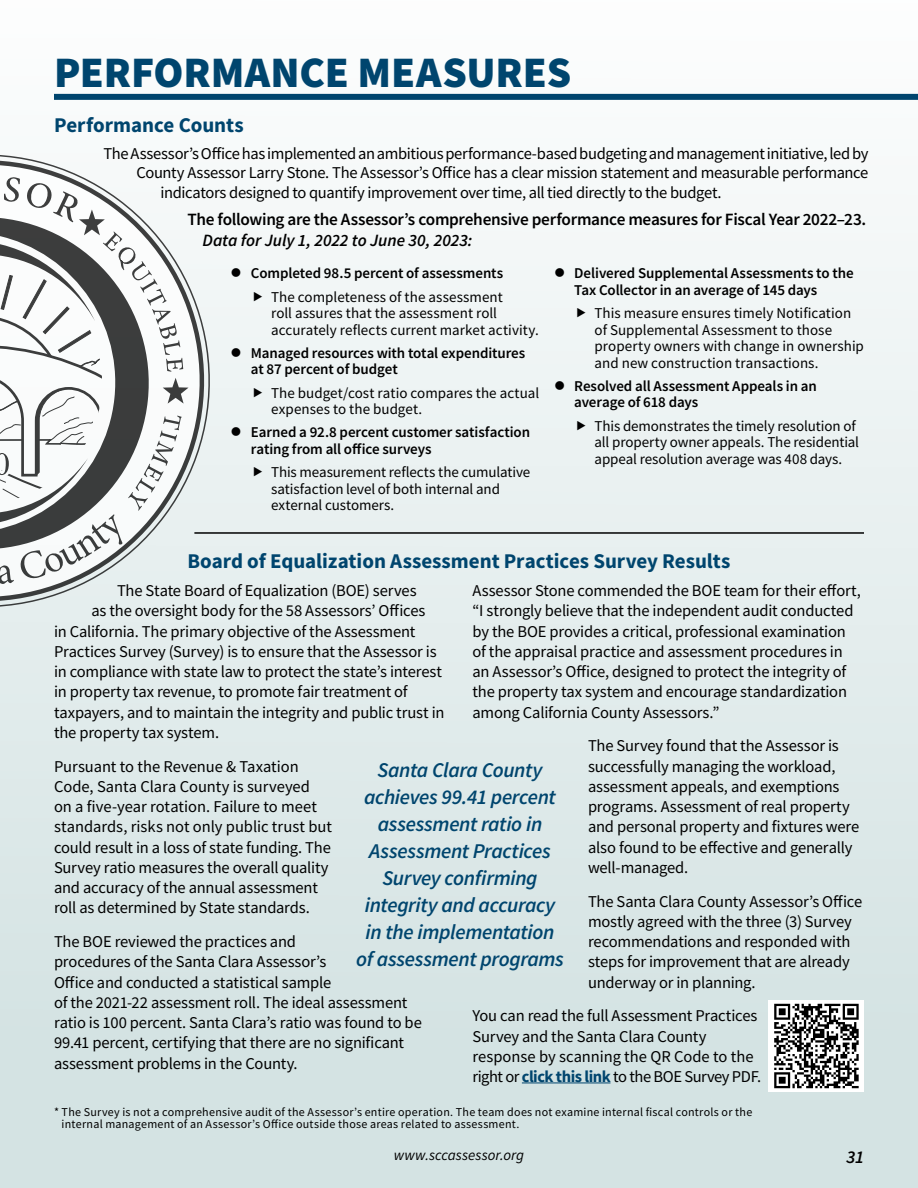
<style>
.page{position:relative;width:918px;height:1188px;background:#fff}
.page>*{position:absolute;margin:0;border:0;box-sizing:border-box;transform-origin:0 0}
.t1{font:900 43.5px "Source Sans Pro";letter-spacing:-.005em;color:#00456e}
.t2{font:italic 600 21px/27px "Source Sans Pro";letter-spacing:-.015em;color:#00456e;text-align:center}
.t3{font:700 21px "Source Sans Pro";color:#00456e}
.t4{font:italic 600 18px "Source Sans Pro";color:#000}
.t5{font:600 17.25px "Source Sans Pro";letter-spacing:-.015em;color:#000}
.t6{font:italic 600 17.25px "Source Sans Pro";letter-spacing:-.005em;color:#000}
.t7{font:16.5px/20.2px "Source Sans Pro";letter-spacing:-.01em;color:#000}
.t8{font:15px/16.5px "Source Sans Pro";color:#000}
.t9{font:600 15px/16.5px "Source Sans Pro";letter-spacing:-.005em;color:#000}
.t10{font:italic 15px "Source Sans Pro";color:#000}
.t11{font:12px/12px "Source Sans Pro";letter-spacing:.02em;color:#000}
.s1{font-weight:700;color:#00456e}
</style>
<div class="page">
<div style="left:0;top:0;width:918px;height:1188px;background:linear-gradient(to bottom,#fcfdfd,#d0e0e0)"></div>
<div style="left:54px;top:94px;width:864px;height:6px;background:#00456e"></div>
<hr style="left:194px;top:532px;width:670px;height:2px;background:#000">
<hr style="left:522px;top:1083px;width:88px;height:1px;background:#00456e">
<div style="left:769px;top:1000px;width:95px;height:92px;background:#fff"></div>
<svg style="left:774px;top:1004px;width:85px;height:84px"></svg>
<svg style="left:123px;top:154px;width:87px;height:453px"></svg>
<svg style="left:123px;top:514px;width:34px;height:44px"></svg>
<svg style="left:183px;top:378px;width:6px;height:26px"></svg>
<svg style="left:123px;top:175px;width:60px;height:339px;fill:#f6f9f9"></svg>
<svg style="left:0;top:154px;width:123px;height:453px"></svg>
<svg style="left:232px;top:268px;width:9px;height:9px"></svg>
<svg style="left:254px;top:291px;width:8px;height:10px"></svg>
<svg style="left:232px;top:348px;width:9px;height:9px"></svg>
<svg style="left:254px;top:387px;width:8px;height:10px"></svg>
<svg style="left:232px;top:427px;width:9px;height:9px"></svg>
<svg style="left:254px;top:467px;width:8px;height:9px"></svg>
<svg style="left:555px;top:268px;width:9px;height:9px"></svg>
<svg style="left:578px;top:308px;width:8px;height:9px"></svg>
<svg style="left:555px;top:381px;width:9px;height:9px"></svg>
<svg style="left:578px;top:420px;width:8px;height:10px"></svg>
<h1 class="t1" style="left:54px;top:42px;width:519px">PERFORMANCE MEASURES</h1>
<p class="t3" style="left:54px;top:111px;width:191px">Performance Counts</p>
<p class="t7" style="left:104px;top:143px;width:766px">The Assessor’s Office has implemented an ambitious performance-based budgeting and management initiative, led by</p>
<p class="t7" style="left:136px;top:162px;width:733px">County Assessor Larry Stone. The Assessor’s Office has a clear mission statement and measurable performance</p>
<p class="t7" style="left:160px;top:182px;width:563px">indicators designed to quantify improvement over time, all tied directly to the budget.</p>
<p class="t5" style="left:188px;top:208px;width:680px">The following are the Assessor’s comprehensive performance measures for Fiscal Year 2022–23.</p>
<p class="t6" style="left:202px;top:229px;width:272px">Data for July 1, 2022 to June 30, 2023:</p>
<p class="t9" style="left:251px;top:265px;width:254px">Completed 98.5 percent of assessments</p>
<p class="t8" style="left:271px;top:288px;width:269px">The completeness of the assessment<br>roll assures that the assessment roll accurately reflects current market activity.</p>
<p class="t9" style="left:251px;top:344px;width:276px">Managed resources with total expenditures at 87 percent of budget</p>
<p class="t8" style="left:271px;top:384px;width:270px">The budget/cost ratio compares the actual expenses to the budget.</p>
<p class="t9" style="left:251px;top:424px;width:281px">Earned a 92.8 percent customer satisfaction rating from all office surveys</p>
<p class="t8" style="left:271px;top:464px;width:261px">This measurement reflects the cumulative satisfaction level of both internal and external customers.</p>
<p class="t9" style="left:574px;top:265px;width:281px">Delivered Supplemental Assessments to the<br>Tax Collector in an average of 145 days</p>
<p class="t8" style="left:595px;top:305px;width:271px">This measure ensures timely Notification of Supplemental Assessment to those property owners with change in ownership and new construction transactions.</p>
<p class="t9" style="left:574px;top:377px;width:244px">Resolved all Assessment Appeals in an average of 618 days</p>
<p class="t8" style="left:595px;top:417px;width:266px">This demonstrates the timely resolution of all property owner appeals. The residential appeal resolution average was 408 days.</p>
<p class="t3" style="left:187px;top:547px;width:545px">Board of Equalization Assessment Practices Survey Results</p>
<p class="t7" style="left:117px;top:580px;width:301px">The State Board of Equalization (BOE) serves</p>
<p class="t7" style="left:92px;top:601px;width:335px">as the oversight body for the 58 Assessors’ Offices</p>
<p class="t7" style="left:54px;top:621px;width:363px">in California. The primary objective of the Assessment</p>
<p class="t7" style="left:54px;top:641px;width:384px">Practices Survey (Survey) is to ensure that the Assessor is</p>
<p class="t7" style="left:54px;top:661px;width:390px">in compliance with state law to protect the state’s interest</p>
<p class="t7" style="left:54px;top:682px;width:355px">in property tax revenue, to promote fair treatment of</p>
<p class="t7" style="left:54px;top:702px;width:392px">taxpayers, and to maintain the integrity and public trust in</p>
<p class="t7" style="left:54px;top:722px;width:167px">the property tax system.</p>
<p class="t7" style="left:54px;top:756px;width:280px">Pursuant to the Revenue &amp; Taxation Code, Santa Clara County is surveyed on a five-year rotation. Failure to meet standards, risks not only public trust but could result in a loss of state funding. The Survey ratio measures the overall quality and accuracy of the annual assessment roll as determined by State standards.</p>
<p class="t7" style="left:54px;top:931px;width:369px">The BOE reviewed the practices and<br>procedures of the Santa Clara Assessor’s<br>Office and conducted a statistical sample<br>of the 2021-22 assessment roll. The ideal assessment ratio is 100 percent. Santa Clara’s ratio was found to be 99.41 percent, certifying that there are no significant assessment problems in the County.</p>
<p class="t7" style="left:472px;top:580px;width:390px">Assessor Stone commended the BOE team for their effort, “I strongly believe that the independent audit conducted by the BOE provides a critical, professional examination of the appraisal practice and assessment procedures in an Assessor’s Office, designed to protect the integrity of the property tax system and encourage standardization among California County Assessors.”</p>
<p class="t7" style="left:588px;top:736px;width:273px">The Survey found that the Assessor is successfully managing the workload, assessment appeals, and exemptions programs. Assessment of real property and personal property and fixtures were also found to be effective and generally well-managed.</p>
<p class="t7" style="left:588px;top:891px;width:276px">The Santa Clara County Assessor’s Office mostly agreed with the three (3) Survey recommendations and responded with steps for improvement that are already underway or in planning.</p>
<p class="t7" style="left:472px;top:1006px;width:290px">You can read the full Assessment Practices Survey and the Santa Clara County response by scanning the QR Code to the right or <span class="s1">click this link</span> to the BOE Survey PDF.</p>
<p class="t2" style="left:356px;top:756px;width:209px">Santa Clara County achieves 99.41 percent assessment ratio in<br>Assessment Practices<br>Survey confirming integrity and accuracy in the implementation of assessment programs</p>
<p class="t11" style="left:62px;top:1106px;width:692px;text-indent:-8px">* The Survey is not a comprehensive audit of the Assessor’s entire operation. The team does not examine internal fiscal controls or the internal management of an Assessor’s Office outside those areas related to assessment.</p>
<p class="t10" style="left:394px;top:1146px;width:132px">www.sccassessor.org</p>
<p class="t4" style="left:847px;top:1145px;width:19px">31</p>
</div>
